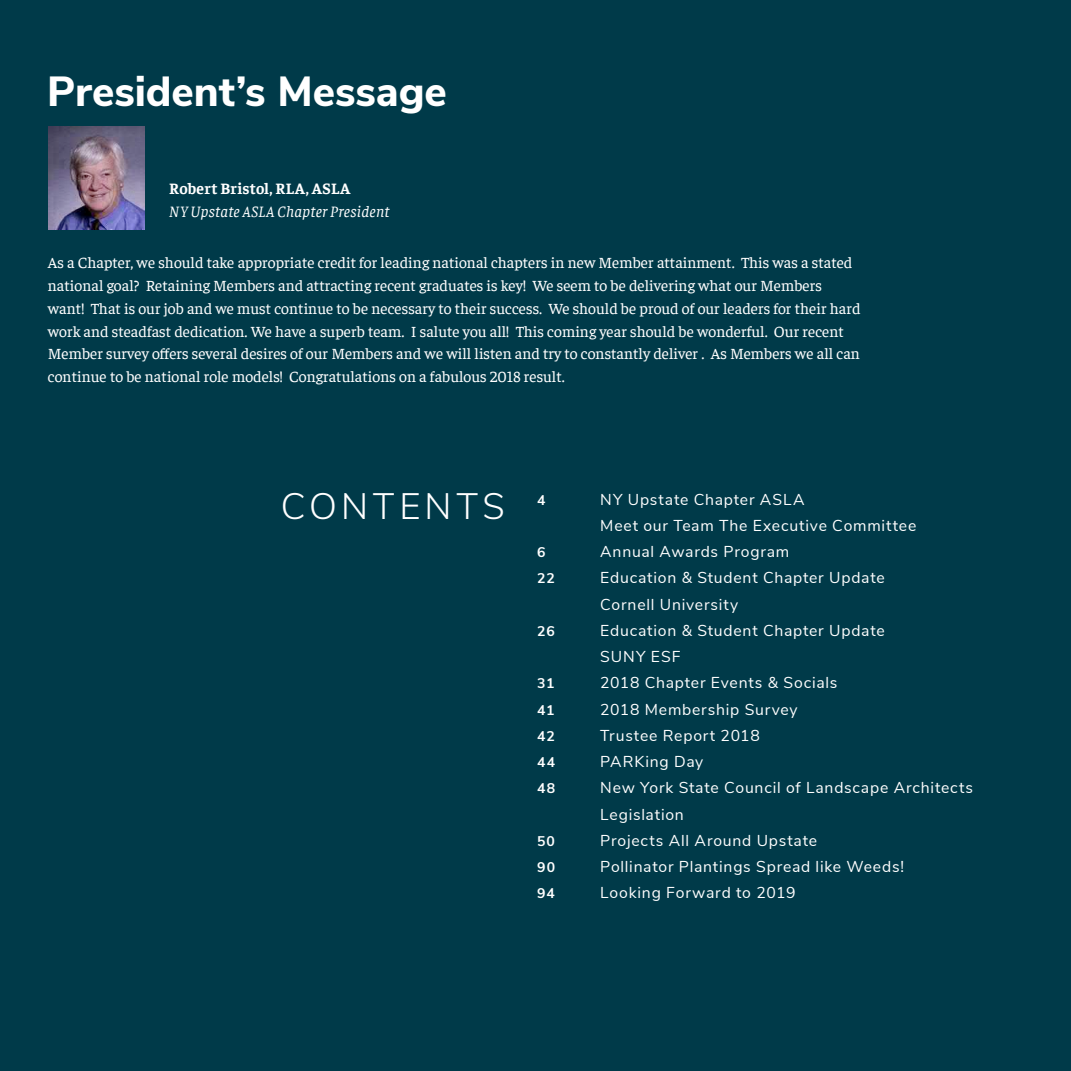
<style>
.page{position:relative;width:1071px;height:1071px;background:#003a49}
.page>*{position:absolute;margin:0;border:0;box-sizing:border-box;transform-origin:0 0}
.Section_Heading{font:800 42px "Nunito Sans";color:#fff}
.Section_Heading-2{font:300 36.75px "Nunito Sans";letter-spacing:.12em;color:#fff}
.Paragraph_3_Body_Tex{font:15.75px/22.8px "Faustina";color:#fff}
.Table_of_Contents_Ar{font:15.75px "Nunito Sans";letter-spacing:.05em;color:#fff}
.t1{font:italic 15.75px "Faustina";letter-spacing:.015em;color:#fff}
.t2{font:700 15.75px "Faustina";letter-spacing:.015em;color:#fff}
.Table_of_Contents_Ar-2{font:700 14px "Nunito Sans";letter-spacing:.06em;color:#fff}
</style>
<div class="page">
<img style="left:48px;top:126px;width:96px;height:103px">
<p class="Section_Heading" style="left:47px;top:60px;width:401px">President’s Message</p>
<p class="t2" style="left:169px;top:178px;width:183px">Robert Bristol, RLA, ASLA</p>
<p class="t1" style="left:169px;top:201px;width:222px">NY Upstate ASLA Chapter President</p>
<p class="Paragraph_3_Body_Tex" style="left:48px;top:251px;width:814px">As a Chapter, we should take appropriate credit for leading national chapters in new Member attainment. This was a stated national goal? Retaining Members and attracting recent graduates is key! We seem to be delivering what our Members want! That is our job and we must continue to be necessary to their success. We should be proud of our leaders for their hard work and steadfast dedication. We have a superb team. I salute you all! This coming year should be wonderful. Our recent Member survey offers several desires of our Members and we will listen and try to constantly deliver . As Members we all can continue to be national role models! Congratulations on a fabulous 2018 result.</p>
<p class="Section_Heading-2" style="left:281px;top:479px;width:226px">CONTENTS</p>
<p class="Table_of_Contents_Ar-2" style="left:537px;top:489px;width:10px">4</p>
<p class="Table_of_Contents_Ar" style="left:600px;top:488px;width:206px">NY Upstate Chapter ASLA</p>
<p class="Table_of_Contents_Ar" style="left:600px;top:514px;width:318px">Meet our Team The Executive Committee</p>
<p class="Table_of_Contents_Ar-2" style="left:537px;top:542px;width:10px">6</p>
<p class="Table_of_Contents_Ar" style="left:600px;top:540px;width:191px">Annual Awards Program</p>
<p class="Table_of_Contents_Ar-2" style="left:537px;top:568px;width:19px">22</p>
<p class="Table_of_Contents_Ar" style="left:600px;top:566px;width:286px">Education &amp; Student Chapter Update</p>
<p class="Table_of_Contents_Ar" style="left:600px;top:593px;width:139px">Cornell University</p>
<p class="Table_of_Contents_Ar-2" style="left:537px;top:621px;width:19px">26</p>
<p class="Table_of_Contents_Ar" style="left:600px;top:619px;width:286px">Education &amp; Student Chapter Update</p>
<p class="Table_of_Contents_Ar" style="left:600px;top:645px;width:82px">SUNY ESF</p>
<p class="Table_of_Contents_Ar-2" style="left:537px;top:673px;width:19px">31</p>
<p class="Table_of_Contents_Ar" style="left:600px;top:671px;width:239px">2018 Chapter Events &amp; Socials</p>
<p class="Table_of_Contents_Ar-2" style="left:537px;top:699px;width:19px">41</p>
<p class="Table_of_Contents_Ar" style="left:600px;top:698px;width:199px">2018 Membership Survey</p>
<p class="Table_of_Contents_Ar-2" style="left:537px;top:726px;width:19px">42</p>
<p class="Table_of_Contents_Ar" style="left:600px;top:724px;width:161px">Trustee Report 2018</p>
<p class="Table_of_Contents_Ar-2" style="left:537px;top:752px;width:19px">44</p>
<p class="Table_of_Contents_Ar" style="left:600px;top:750px;width:105px">PARKing Day</p>
<p class="Table_of_Contents_Ar-2" style="left:537px;top:778px;width:19px">48</p>
<p class="Table_of_Contents_Ar" style="left:600px;top:776px;width:374px">New York State Council of Landscape Architects</p>
<p class="Table_of_Contents_Ar" style="left:600px;top:803px;width:85px">Legislation</p>
<p class="Table_of_Contents_Ar-2" style="left:537px;top:831px;width:19px">50</p>
<p class="Table_of_Contents_Ar" style="left:600px;top:829px;width:218px">Projects All Around Upstate</p>
<p class="Table_of_Contents_Ar-2" style="left:537px;top:857px;width:19px">90</p>
<p class="Table_of_Contents_Ar" style="left:600px;top:855px;width:305px">Pollinator Plantings Spread like Weeds!</p>
<p class="Table_of_Contents_Ar-2" style="left:537px;top:883px;width:19px">94</p>
<p class="Table_of_Contents_Ar" style="left:600px;top:881px;width:197px">Looking Forward to 2019</p>
</div>
